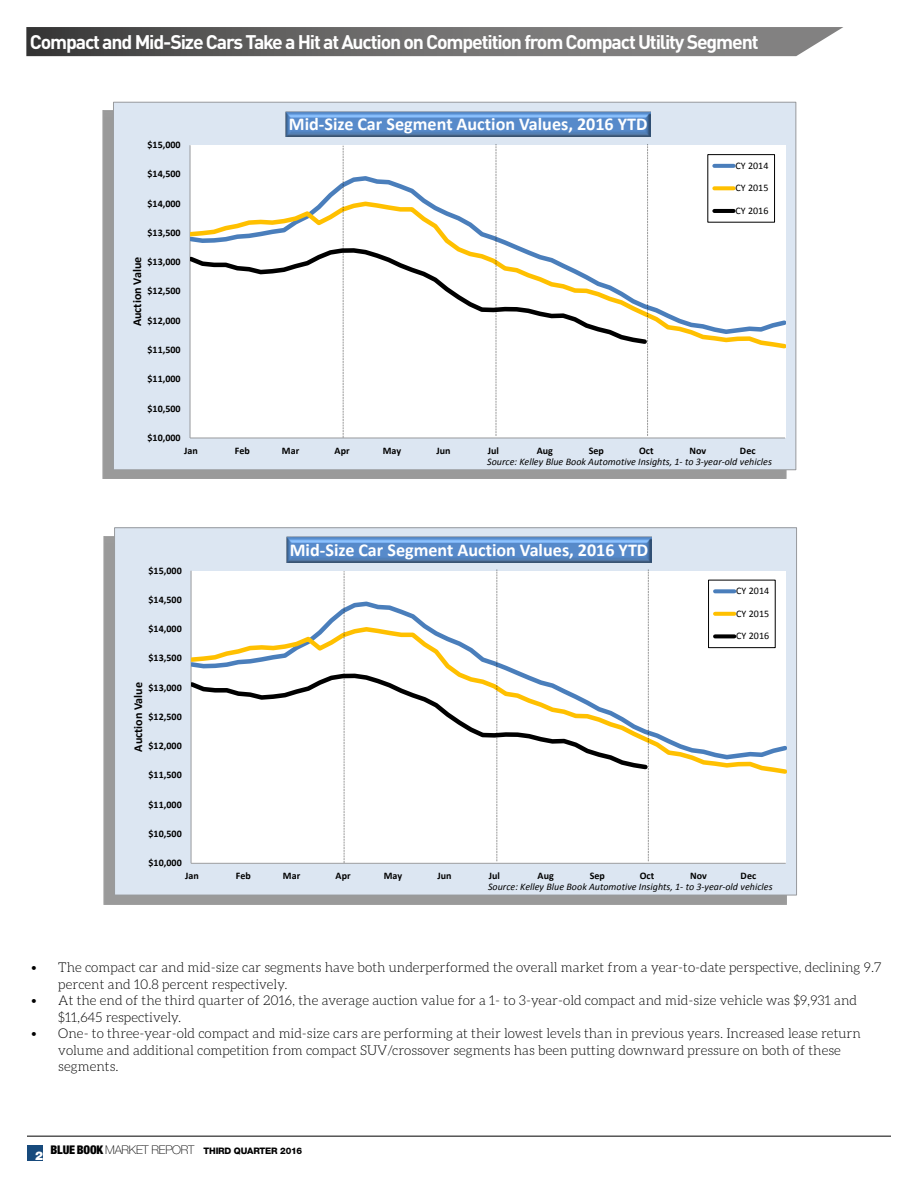
<style>
.page{position:relative;width:918px;height:1188px;background:#fff}
.page>*{position:absolute;margin:0;border:0;box-sizing:border-box;transform-origin:0 0}
.t1{font:700 19.5px "DINOT";letter-spacing:-.06em;color:#fff}
.t2{font:700 18.15px "Calibri";color:#fff}
.t3{font:300 13.5px/16.5px "Aleo";color:#000}
.t4{font:700 12px "Calibri";letter-spacing:.005em;color:#000}
.t5{font:900 12px "Helvetica Neue LT Std";color:#fff}
.t6{font:700 10.05px "Calibri";letter-spacing:.005em;color:#000}
.t7{font:italic 10.05px "Calibri";letter-spacing:.005em;color:#000}
.t8{font:10.05px "Calibri";color:#000}
.t9{font:800 9px "Helvetica Neue LT Std";letter-spacing:-.02em;color:#000}
.s1{font-weight:900;font-stretch:condensed;font-size:12px}
.s2{font-weight:100;font-size:12px}
</style>
<div class="page">
<hr style="left:27px;top:1136px;width:864px;height:1px;background:#000">
<div style="left:27px;top:1145px;width:16px;height:16px;background:#174a7c"></div>
<svg style="left:26px;top:27px;width:817px;height:29px;background:#6e6d6d"></svg>
<div style="left:103px;top:536px;width:684px;height:369px;background:#9a9a9a"></div>
<div style="left:115px;top:528px;width:682px;height:367px;background:#dce6f2"></div>
<div style="left:191px;top:571px;width:595px;height:292px;background:#fff"></div>
<hr style="left:191px;top:571px;width:1px;height:292px;background:#989a9d">
<hr style="left:191px;top:863px;width:595px;height:1px;background:#989a9d">
<svg style="left:191px;top:599px;width:457px;height:26px"></svg>
<svg style="left:191px;top:625px;width:596px;height:152px"></svg>
<svg style="left:191px;top:671px;width:460px;height:101px"></svg>
<img style="left:286px;top:537px;width:366px;height:25px">
<div style="left:709px;top:580px;width:66px;height:68px;background:#fff"></div>
<div style="left:708px;top:580px;width:68px;height:68px;border:1px solid #000"></div>
<svg style="left:715px;top:589px;width:19px;height:4px"></svg>
<svg style="left:715px;top:612px;width:19px;height:4px"></svg>
<svg style="left:715px;top:634px;width:19px;height:4px"></svg>
<svg style="left:344px;top:571px;width:1px;height:292px"></svg>
<svg style="left:497px;top:570px;width:1px;height:291px"></svg>
<svg style="left:648px;top:570px;width:1px;height:291px"></svg>
<div style="left:102px;top:110px;width:684px;height:369px;background:#9a9a9a"></div>
<div style="left:114px;top:102px;width:682px;height:368px;background:#dce6f2"></div>
<div style="left:190px;top:145px;width:595px;height:293px;background:#fff"></div>
<hr style="left:190px;top:145px;width:1px;height:293px;background:#989a9d">
<hr style="left:190px;top:438px;width:595px;height:1px;background:#989a9d">
<svg style="left:190px;top:174px;width:596px;height:25px"></svg>
<svg style="left:190px;top:199px;width:596px;height:152px"></svg>
<svg style="left:190px;top:246px;width:460px;height:101px"></svg>
<img style="left:286px;top:111px;width:365px;height:26px">
<div style="left:708px;top:155px;width:67px;height:67px;background:#fff"></div>
<div style="left:707px;top:154px;width:68px;height:69px;border:1px solid #000"></div>
<svg style="left:714px;top:164px;width:20px;height:4px"></svg>
<svg style="left:714px;top:186px;width:20px;height:4px"></svg>
<hr style="left:714px;top:209px;width:20px;height:4px;background:#000">
<svg style="left:343px;top:146px;width:1px;height:292px"></svg>
<svg style="left:496px;top:144px;width:1px;height:292px"></svg>
<svg style="left:647px;top:144px;width:1px;height:292px"></svg>
<h1 class="t1" style="left:30px;top:29px;width:730px">Compact and Mid-Size Cars Take a Hit at Auction on Competition from Compact Utility Segment</h1>
<p class="t6" style="left:148px;top:138px;width:35px">$15,000</p>
<p class="t6" style="left:148px;top:168px;width:35px">$14,500</p>
<p class="t6" style="left:148px;top:197px;width:35px">$14,000</p>
<p class="t6" style="left:148px;top:226px;width:35px">$13,500</p>
<p class="t4" style="left:130px;top:326px;width:71px;rotate:-90deg">Auction Value</p>
<p class="t6" style="left:148px;top:255px;width:35px">$13,000</p>
<p class="t6" style="left:148px;top:285px;width:35px">$12,500</p>
<p class="t6" style="left:148px;top:314px;width:35px">$12,000</p>
<p class="t6" style="left:148px;top:343px;width:35px">$11,500</p>
<p class="t6" style="left:148px;top:373px;width:35px">$11,000</p>
<p class="t6" style="left:148px;top:402px;width:35px">$10,500</p>
<p class="t6" style="left:148px;top:431px;width:35px">$10,000</p>
<h2 class="t2" style="left:289px;top:112px;width:360px">Mid-Size Car Segment Auction Values, 2016 YTD</h2>
<p class="t8" style="left:736px;top:159px;width:34px">CY 2014</p>
<p class="t8" style="left:736px;top:182px;width:34px">CY 2015</p>
<p class="t8" style="left:736px;top:204px;width:34px">CY 2016</p>
<p class="t6" style="left:184px;top:444px;width:15px">Jan</p>
<p class="t6" style="left:235px;top:444px;width:17px">Feb</p>
<p class="t6" style="left:282px;top:444px;width:19px">Mar</p>
<p class="t6" style="left:335px;top:444px;width:17px">Apr</p>
<p class="t6" style="left:383px;top:444px;width:20px">May</p>
<p class="t6" style="left:436px;top:444px;width:16px">Jun</p>
<p class="t6" style="left:488px;top:444px;width:13px">Jul</p>
<p class="t6" style="left:537px;top:444px;width:18px">Aug</p>
<p class="t6" style="left:589px;top:444px;width:17px">Sep</p>
<p class="t6" style="left:639px;top:444px;width:16px">Oct</p>
<p class="t6" style="left:690px;top:444px;width:18px">Nov</p>
<p class="t6" style="left:740px;top:444px;width:17px">Dec</p>
<p class="t7" style="left:487px;top:455px;width:286px">Source: Kelley Blue Book Automotive Insights, 1- to 3-year-old vehicles</p>
<p class="t6" style="left:149px;top:564px;width:35px">$15,000</p>
<p class="t6" style="left:149px;top:593px;width:35px">$14,500</p>
<p class="t6" style="left:149px;top:622px;width:35px">$14,000</p>
<p class="t6" style="left:149px;top:652px;width:35px">$13,500</p>
<p class="t4" style="left:131px;top:752px;width:71px;rotate:-90deg">Auction Value</p>
<p class="t6" style="left:149px;top:681px;width:35px">$13,000</p>
<p class="t6" style="left:149px;top:710px;width:35px">$12,500</p>
<p class="t6" style="left:149px;top:739px;width:35px">$12,000</p>
<p class="t6" style="left:149px;top:769px;width:35px">$11,500</p>
<p class="t6" style="left:149px;top:798px;width:35px">$11,000</p>
<p class="t6" style="left:149px;top:827px;width:35px">$10,500</p>
<p class="t6" style="left:149px;top:856px;width:35px">$10,000</p>
<h2 class="t2" style="left:290px;top:538px;width:360px">Mid-Size Car Segment Auction Values, 2016 YTD</h2>
<p class="t8" style="left:736px;top:584px;width:34px">CY 2014</p>
<p class="t8" style="left:736px;top:607px;width:34px">CY 2015</p>
<p class="t8" style="left:736px;top:630px;width:34px">CY 2016</p>
<p class="t6" style="left:185px;top:870px;width:15px">Jan</p>
<p class="t6" style="left:236px;top:870px;width:17px">Feb</p>
<p class="t6" style="left:283px;top:870px;width:19px">Mar</p>
<p class="t6" style="left:336px;top:870px;width:17px">Apr</p>
<p class="t6" style="left:384px;top:870px;width:20px">May</p>
<p class="t6" style="left:437px;top:870px;width:16px">Jun</p>
<p class="t6" style="left:489px;top:870px;width:13px">Jul</p>
<p class="t6" style="left:538px;top:870px;width:18px">Aug</p>
<p class="t6" style="left:590px;top:870px;width:17px">Sep</p>
<p class="t6" style="left:640px;top:870px;width:16px">Oct</p>
<p class="t6" style="left:690px;top:870px;width:18px">Nov</p>
<p class="t6" style="left:741px;top:870px;width:17px">Dec</p>
<p class="t7" style="left:488px;top:880px;width:286px">Source: Kelley Blue Book Automotive Insights, 1- to 3-year-old vehicles</p>
<p class="t3" style="left:58px;top:959px;width:825px;text-indent:-27px">• The compact car and mid-size car segments have both underperformed the overall market from a year-to-date perspective, declining 9.7 percent and 10.8 percent respectively.</p>
<p class="t3" style="left:58px;top:992px;width:800px;text-indent:-27px">• At the end of the third quarter of 2016, the average auction value for a 1- to 3-year-old compact and mid-size vehicle was $9,931 and $11,645 respectively.</p>
<p class="t3" style="left:58px;top:1025px;width:804px;text-indent:-27px">• One- to three-year-old compact and mid-size cars are performing at their lowest levels than in previous years. Increased lease return volume and additional competition from compact SUV/crossover segments has been putting downward pressure on both of these segments.</p>
<p class="t5" style="left:35px;top:1148px;width:10px">2</p>
<p class="t9" style="left:51px;top:1145px;width:253px"><span class="s1">BLUE BOOK</span> <span class="s2">MARKET REPORT</span> THIRD QUARTER 2016</p>
</div>
